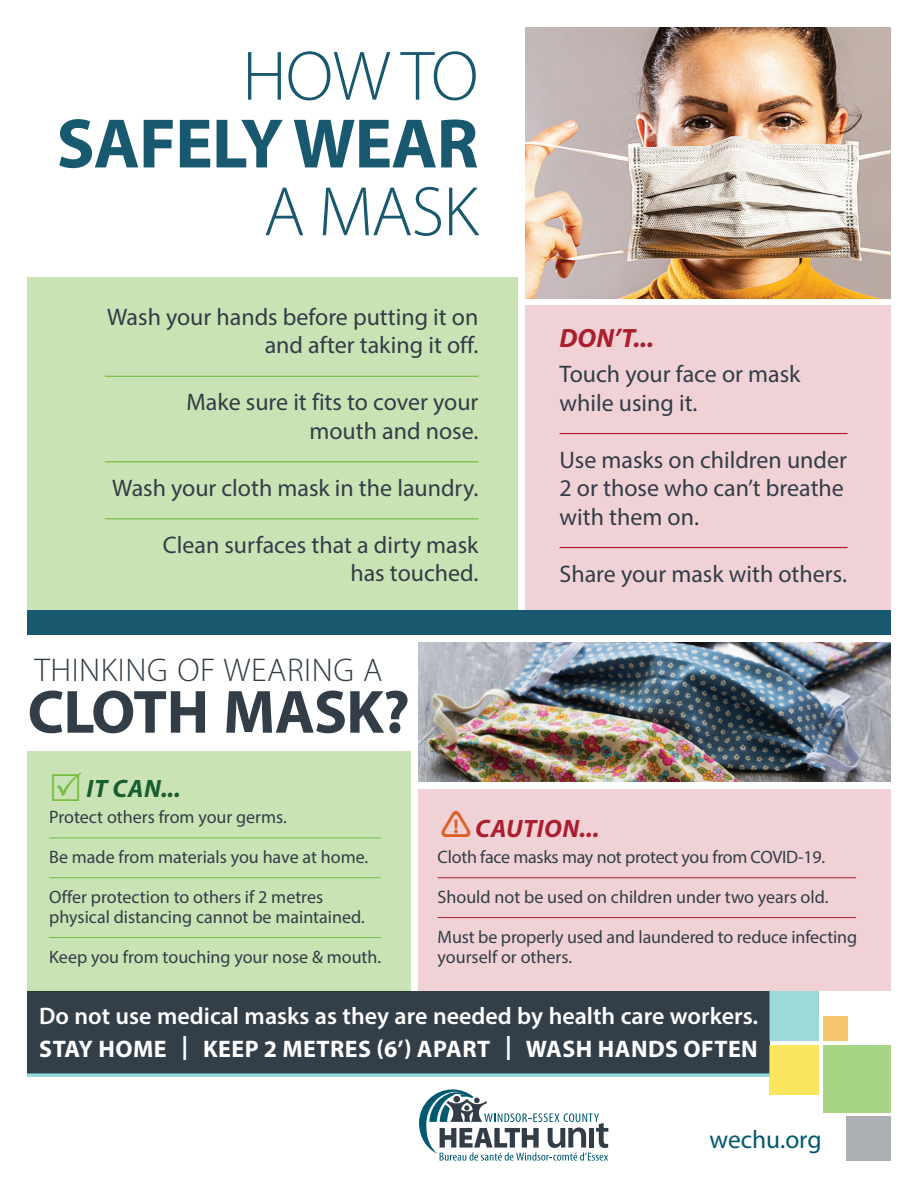
<style>
.page{position:relative;width:918px;height:1188px;background:#fff}
.page>*{position:absolute;margin:0;border:0;box-sizing:border-box;transform-origin:0 0}
.t1{font:300 70.65px "Myriad Pro";letter-spacing:-.015em;color:#185970}
.t2{font:700 70.65px "Myriad Pro";letter-spacing:-.015em;color:#185970}
.t3{font:700 61.5px "Myriad Pro";letter-spacing:-.015em;color:#323d47}
.t4{font:300 33px "Myriad Pro";letter-spacing:.02em;color:#323d47}
.t5{font:italic 700 26.55px "Myriad Pro";color:#aa1e2d}
.t6{font:25.5px "Myriad Pro";color:#00596f}
.t7{font:italic 700 25.2px "Myriad Pro";letter-spacing:.02em;color:#aa1e2d}
.t8{font:italic 700 25.2px "Myriad Pro";color:#185e32}
.t9{font:24px/28.5px "Myriad Pro";color:#323d47;text-align:right}
.t10{font:600 24px "Myriad Pro";color:#fff}
.t11{font:700 24px "Myriad Pro";letter-spacing:.02em;color:#fff}
.t12{font:18px/20px "Myriad Pro";color:#323d47}
</style>
<div class="page">
<div style="left:526px;top:305px;width:365px;height:305px;background:#f0d2d6"></div>
<div style="left:418px;top:789px;width:473px;height:202px;background:#f0d2d6"></div>
<hr style="left:560px;top:433px;width:288px;height:1px;background:#aa1e2d">
<hr style="left:560px;top:547px;width:288px;height:1px;background:#aa1e2d">
<div style="left:27px;top:278px;width:490px;height:332px;background:#c9e3b5"></div>
<hr style="left:105px;top:376px;width:373px;height:1px;background:#77bd42">
<hr style="left:105px;top:461px;width:373px;height:1px;background:#77bd42">
<hr style="left:105px;top:518px;width:373px;height:1px;background:#77bd42">
<img style="left:526px;top:27px;width:365px;height:271px">
<img style="left:418px;top:643px;width:473px;height:139px">
<div style="left:27px;top:751px;width:383px;height:240px;background:#c9e3b5"></div>
<hr style="left:49px;top:837px;width:332px;height:1px;background:#77bd42">
<hr style="left:49px;top:877px;width:332px;height:1px;background:#77bd42">
<hr style="left:49px;top:937px;width:332px;height:1px;background:#77bd42">
<hr style="left:438px;top:877px;width:418px;height:1px;background:#aa1e2d">
<hr style="left:438px;top:917px;width:418px;height:1px;background:#aa1e2d">
<div style="left:27px;top:610px;width:864px;height:25px;background:#185970"></div>
<div style="left:27px;top:991px;width:743px;height:83px;background:#323e48"></div>
<hr style="left:27px;top:1074px;width:743px;height:3px;background:#66c7c7">
<div style="left:823px;top:1045px;width:68px;height:68px;background:#a7d484"></div>
<div style="left:770px;top:1045px;width:49px;height:49px;background:#fce65d"></div>
<div style="left:770px;top:991px;width:49px;height:50px;background:#9cdada"></div>
<div style="left:823px;top:1016px;width:25px;height:25px;background:#f6c66d"></div>
<div style="left:846px;top:1116px;width:45px;height:45px;background:#abb0b5"></div>
<svg style="left:419px;top:1089px;width:189px;height:72px"></svg>
<h1 class="t1" style="left:242px;top:34px;width:238px">HOW TO</h1>
<h1 class="t2" style="left:57px;top:98px;width:423px">SAFELY WEAR</h1>
<h1 class="t1" style="left:264px;top:169px;width:216px">A MASK</h1>
<h3 class="t9" style="left:107px;top:302px;width:373px">Wash your hands before putting it on and after taking it off.</h3>
<h3 class="t9" style="left:187px;top:388px;width:293px">Make sure it fits to cover your mouth and nose.</h3>
<h3 class="t9" style="left:112px;top:473px;width:368px">Wash your cloth mask in the laundry.</h3>
<h3 class="t9" style="left:163px;top:530px;width:317px">Clean surfaces that a dirty mask has touched.</h3>
<h3 class="t4" style="left:34px;top:651px;width:350px">THINKING OF WEARING A</h3>
<h2 class="t3" style="left:28px;top:672px;width:384px">CLOTH MASK?</h2>
<h3 class="t5" style="left:560px;top:321px;width:96px">DON’T...</h3>
<h3 class="t9" style="left:560px;top:359px;width:242px;text-align:left">Touch your face or mask while using it.</h3>
<h3 class="t9" style="left:560px;top:445px;width:289px;text-align:left">Use masks on children under<br>2 or those who can’t breathe with them on.</h3>
<h3 class="t9" style="left:560px;top:559px;width:289px">Share your mask with others.</h3>
<h3 class="t8" style="left:87px;top:773px;width:96px">IT CAN...</h3>
<p class="t12" style="left:49px;top:807px;width:239px">Protect others from your germs.</p>
<p class="t12" style="left:49px;top:847px;width:321px">Be made from materials you have at home.</p>
<p class="t12" style="left:49px;top:887px;width:317px">Offer protection to others if 2 metres physical distancing cannot be maintained.</p>
<p class="t12" style="left:49px;top:946px;width:334px">Keep you from touching your nose &amp; mouth.</p>
<h3 class="t7" style="left:454px;top:812px;width:147px"><sup>!</sup> CAUTION...</h3>
<p class="t12" style="left:438px;top:847px;width:389px">Cloth face masks may not protect you from COVID-19.</p>
<p class="t12" style="left:438px;top:887px;width:392px">Should not be used on children under two years old.</p>
<p class="t12" style="left:438px;top:927px;width:421px">Must be properly used and laundered to reduce infecting yourself or others.</p>
<h3 class="t10" style="left:39px;top:1000px;width:721px">Do not use medical masks as they are needed by health care workers.</h3>
<h3 class="t11" style="left:39px;top:1033px;width:720px">STAY HOME | KEEP 2 METRES (6’) APART | WASH HANDS OFTEN</h3>
<h3 class="t6" style="left:710px;top:1123px;width:114px">wechu.org</h3>
</div>
